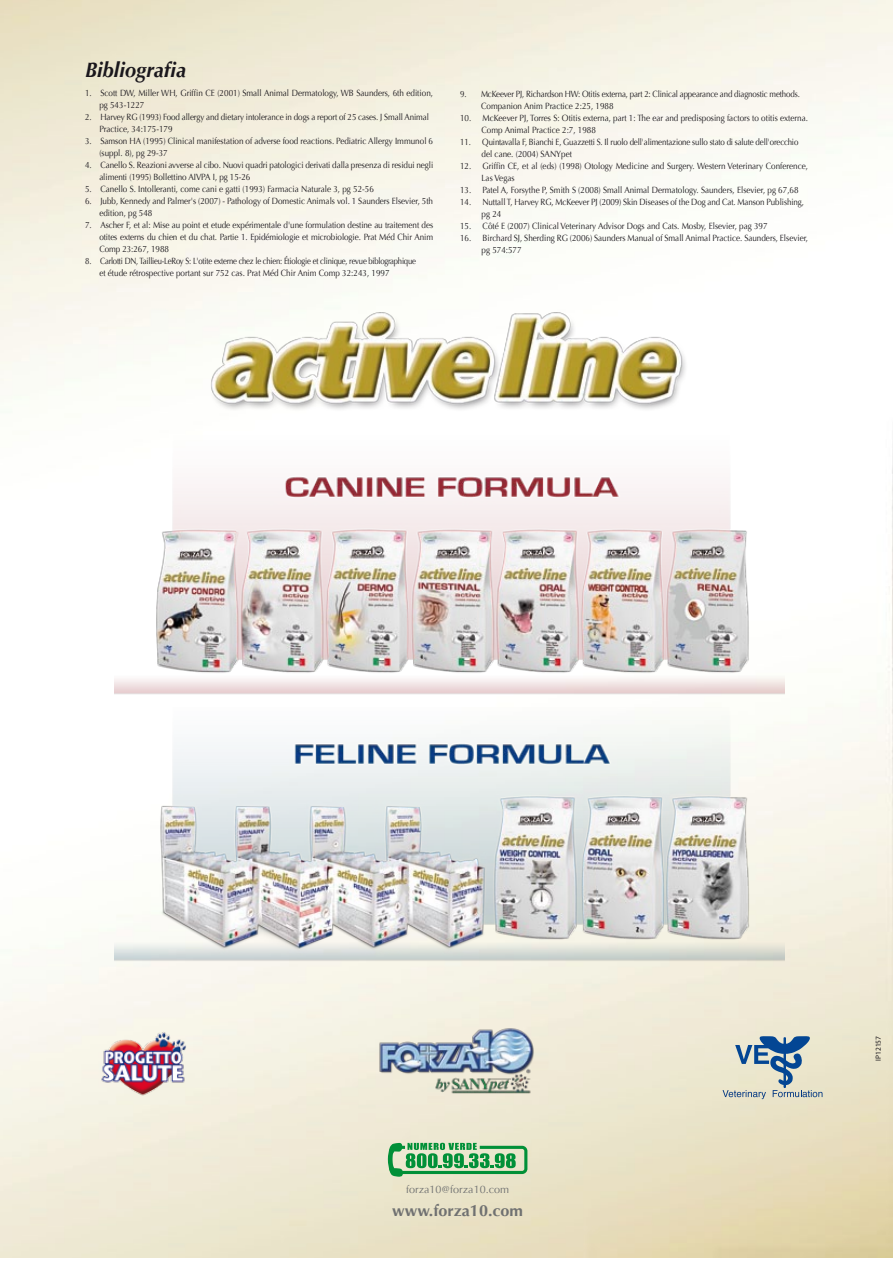
<style>
.page{position:relative;width:893px;height:1263px;background:#fff}
.page>*{position:absolute;margin:0;border:0;box-sizing:border-box;transform-origin:0 0}
.t1{font:italic 700 21px "Optima";color:#1a171c;scale:.95 1}
.t2{font:700 16.2px "Optima";color:#707171}
.t3{font:10.8px "Optima";color:#707171}
.t4{font:9px/12px "Optima";color:#1a171c;scale:.9 1}
.t5{font:9px/12px "Optima";color:#1a171c;scale:.89 1}
.t6{font:9px/12px "Optima";letter-spacing:-.03em;color:#1a171c;scale:.86 1}
.t7{font:9px/12px "Optima";color:#1a171c;scale:.88 1}
.t8{font:9px/12px "Optima";color:#1a171c;scale:.87 1}
.t9{font:7.5px "Myriad Pro";color:#1a171c}
</style>
<div class="page">
<svg style="left:388px;top:1143px;width:139px;height:34px;background:#7cbd86"></svg>
<img style="left:85px;top:1026px;width:116px;height:74px">
<svg style="left:723px;top:1036px;width:99px;height:63px;background:#b1bebe"></svg>
<img style="left:376px;top:1026px;width:162px;height:69px">
<img style="left:115px;top:298px;width:670px;height:682px">
<h1 class="t1" style="left:85px;top:58px;width:108px">Bibliografia</h1>
<p class="t4" style="left:99px;top:87px;width:372px;text-indent:-14px">1. Scott DW, Miller WH, Griffin CE (2001) Small Animal Dermatology, WB Saunders, 6th edition, pg 543-1227</p>
<p class="t5" style="left:99px;top:111px;width:372px;text-indent:-14px">2. Harvey RG (1993) Food allergy and dietary intolerance in dogs a report of 25 cases. J Small Animal<br>Practice, 34:175-179</p>
<p class="t4" style="left:99px;top:135px;width:372px;text-indent:-14px">3. Samson HA (1995) Clinical manifestation of adverse food reactions. Pediatric Allergy Immunol 6 (suppl. 8), pg 29-37</p>
<p class="t4" style="left:99px;top:159px;width:373px;text-indent:-14px">4. Canello S. Reazioni avverse al cibo. Nuovi quadri patologici derivati dalla presenza di residui negli alimenti (1995) Bollettino AIVPA I, pg 15-26</p>
<p class="t4" style="left:85px;top:183px;width:322px">5. Canello S. Intolleranti, come cani e gatti (1993) Farmacia Naturale 3, pg 52-56</p>
<p class="t4" style="left:99px;top:195px;width:372px;text-indent:-14px">6. Jubb, Kennedy and Palmer's (2007) - Pathology of Domestic Animals vol. 1 Saunders Elsevier, 5th edition, pg 548</p>
<p class="t4" style="left:99px;top:219px;width:372px;text-align:justify;text-indent:-14px">7. Ascher F, et al: Mise au point et etude expérimentale d'une formulation destine au traitement des otites externs du chien et du chat. Partie 1. Epidémiologie et microbiologie. Prat Méd Chir Anim Comp 23:267, 1988</p>
<p class="t6" style="left:99px;top:255px;width:370px;text-indent:-14px">8. Carlotti DN, Taillieu-LeRoy S: L'otite externe chez le chien: Étiologie et clinique, revue biblographique et étude rétrospective portant sur 752 cas. Prat Méd Chir Anim Comp 32:243, 1997</p>
<p class="t7" style="left:481px;top:88px;width:364px;text-indent:-21px">9. McKeever PJ, Richardson HW: Otitis externa, part 2: Clinical appearance and diagnostic methods.<br>Companion Anim Practice 2:25, 1988</p>
<p class="t4" style="left:482px;top:112px;width:364px;text-indent:-21px">10. McKeever PJ, Torres S: Otitis externa, part 1: The ear and predisposing factors to otitis externa.<br>Comp Animal Practice 2:7, 1988</p>
<p class="t8" style="left:482px;top:136px;width:366px;text-indent:-21px">11. Quintavalla F, Bianchi E, Guazzetti S. Il ruolo dell'alimentazione sullo stato di salute dell'orecchio del cane. (2004) SANYpet</p>
<p class="t4" style="left:482px;top:160px;width:364px;text-indent:-21px">12. Griffin CE, et al (eds) (1998) Otology Medicine and Surgery. Western Veterinary Conference,<br>Las Vegas</p>
<p class="t4" style="left:460px;top:184px;width:378px">13. Patel A, Forsythe P, Smith S (2008) Small Animal Dermatology. Saunders, Elsevier, pg 67,68</p>
<p class="t5" style="left:482px;top:196px;width:364px;text-indent:-21px">14. Nuttall T, Harvey RG, McKeever PJ (2009) Skin Diseases of the Dog and Cat. Manson Publishing, pg 24</p>
<p class="t4" style="left:460px;top:220px;width:343px">15. Côté E (2007) Clinical Veterinary Advisor Dogs and Cats. Mosby, Elsevier, pag 397</p>
<p class="t4" style="left:482px;top:232px;width:364px;text-indent:-21px">16. Birchard SJ, Sherding RG (2006) Saunders Manual of Small Animal Practice. Saunders, Elsevier, pg 574:577</p>
<p class="t3" style="left:406px;top:1183px;width:104px">forza10@forza10.com</p>
<h2 class="t2" style="left:392px;top:1200px;width:132px">www.forza10.com</h2>
<p class="t9" style="left:874px;top:1061px;width:27px;rotate:-90deg">IP12157</p>
</div>
